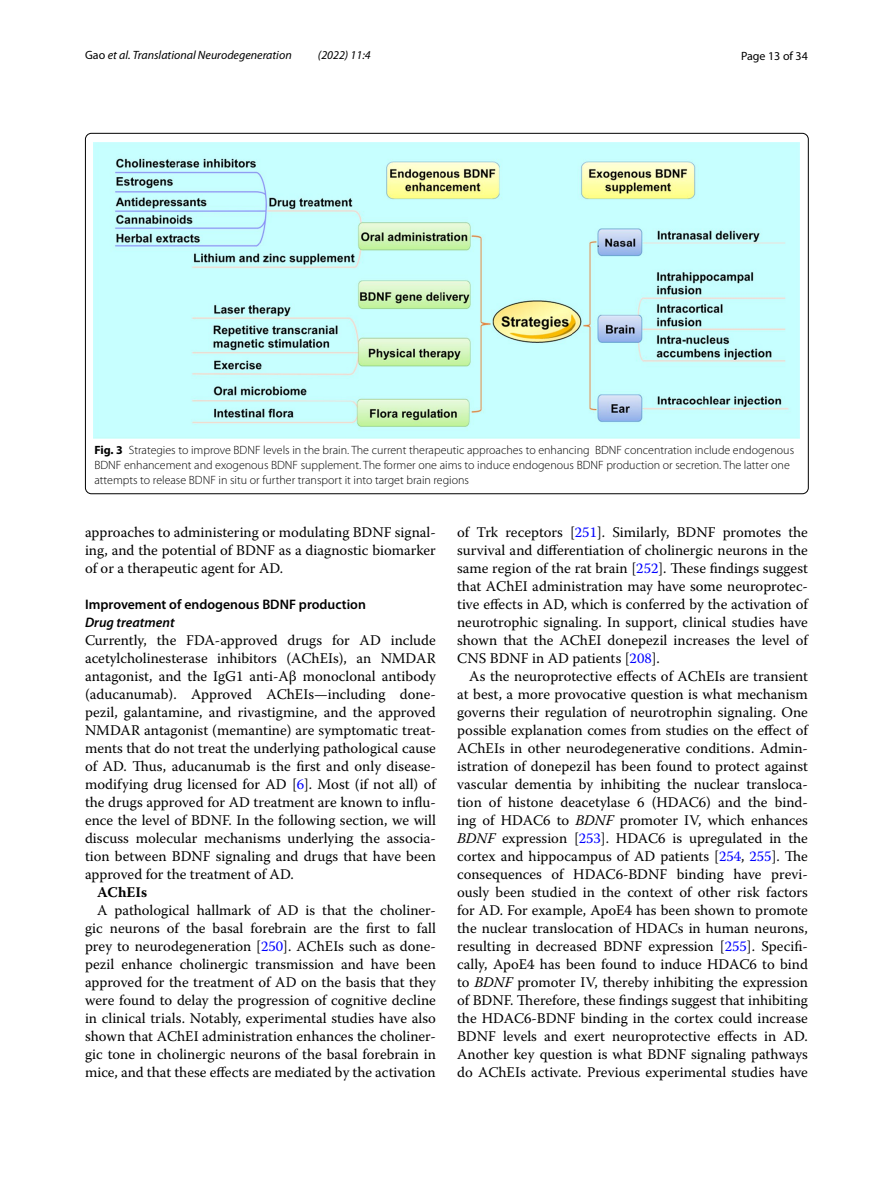
<style>
.page{position:relative;width:893px;height:1187px;background:#fff}
.page>*{position:absolute;margin:0;border:0;box-sizing:border-box;transform-origin:0 0}
.t1{font:14.7px/18px "Warnock Pro";color:#000;text-align:justify}
.t2{font:700 14.7px "Warnock Pro";color:#000}
.t3{font:600 13.8px "Myriad Pro";color:#000}
.t4{font:italic 600 13.8px "Myriad Pro";color:#000}
.t5{font:300 12px/15px "Myriad Pro";color:#000}
.t6{font:italic 12px "Myriad Pro";color:#000}
.t7{font:12px "Myriad Pro";color:#000}
.s1{font-style:normal}
.s2{font-weight:700}
.s3{color:#00f}
.s4{font-style:italic}
</style>
<div class="page">
<img style="left:94px;top:142px;width:706px;height:297px">
<p class="t6" style="left:85px;top:48px;width:208px"><span class="s1">Gao</span> et al. Translational Neurodegeneration</p>
<p class="t6" style="left:318px;top:48px;width:54px">(2022) 11:4</p>
<p class="t7" style="left:741px;top:48px;width:68px">Page 13 of 34</p>
<p class="t5" style="left:94px;top:442px;width:701px"><span class="s2">Fig. 3</span> Strategies to improve BDNF levels in the brain. The current therapeutic approaches to enhancing BDNF concentration include endogenous<br>BDNF enhancement and exogenous BDNF supplement. The former one aims to induce endogenous BDNF production or secretion. The latter one attempts to release BDNF in situ or further transport it into target brain regions</p>
<p class="t1" style="left:85px;top:522px;width:352px">approaches to administering or modulating BDNF signal&shy;ing, and the potential of BDNF as a diagnostic biomarker of or a therapeutic agent for AD.</p>
<p class="t3" style="left:85px;top:595px;width:282px">Improvement of endogenous BDNF production</p>
<p class="t4" style="left:85px;top:613px;width:91px">Drug treatment</p>
<p class="t1" style="left:85px;top:630px;width:352px">Currently, the FDA-approved drugs for AD include acetylcholinesterase inhibitors (AChEIs), an NMDAR antagonist, and the IgG1 anti-Aβ monoclonal antibody (aducanumab). Approved AChEIs—including done&shy;pezil, galantamine, and rivastigmine, and the approved NMDAR antagonist (memantine) are symptomatic treat&shy;ments that do not treat the underlying pathological cause of AD. Thus, aducanumab is the first and only disease&shy;modifying drug licensed for AD [<span class="s3">6</span>]. Most (if not all) of the drugs approved for AD treatment are known to influ&shy;ence the level of BDNF. In the following section, we will discuss molecular mechanisms underlying the associa&shy;tion between BDNF signaling and drugs that have been approved for the treatment of AD.</p>
<p class="t2" style="left:97px;top:883px;width:52px">AChEIs</p>
<p class="t1" style="left:85px;top:900px;width:352px;text-indent:12px">A pathological hallmark of AD is that the choliner&shy;gic neurons of the basal forebrain are the first to fall prey to neurodegeneration [<span class="s3">250</span>]. AChEIs such as done&shy;pezil enhance cholinergic transmission and have been approved for the treatment of AD on the basis that they were found to delay the progression of cognitive decline in clinical trials. Notably, experimental studies have also shown that AChEI administration enhances the choliner&shy;gic tone in cholinergic neurons of the basal forebrain in mice, and that these effects are mediated by the activation</p>
<p class="t1" style="left:457px;top:522px;width:352px">of Trk receptors [<span class="s3">251</span>]. Similarly, BDNF promotes the survival and differentiation of cholinergic neurons in the same region of the rat brain [<span class="s3">252</span>]. These findings suggest that AChEI administration may have some neuroprotec&shy;tive effects in AD, which is conferred by the activation of neurotrophic signaling. In support, clinical studies have shown that the AChEI donepezil increases the level of CNS BDNF in AD patients [<span class="s3">208</span>].</p>
<p class="t1" style="left:457px;top:666px;width:352px;text-indent:12px">As the neuroprotective effects of AChEIs are transient at best, a more provocative question is what mechanism governs their regulation of neurotrophin signaling. One possible explanation comes from studies on the effect of AChEIs in other neurodegenerative conditions. Admin&shy;istration of donepezil has been found to protect against vascular dementia by inhibiting the nuclear transloca&shy;tion of histone deacetylase 6 (HDAC6) and the bind&shy;ing of HDAC6 to <span class="s4">BDNF</span> promoter IV, which enhances <span class="s4">BDNF</span> expression [<span class="s3">253</span>]. HDAC6 is upregulated in the cortex and hippocampus of AD patients [<span class="s3">254</span>, <span class="s3">255</span>]. The consequences of HDAC6-BDNF binding have previ&shy;ously been studied in the context of other risk factors for AD. For example, ApoE4 has been shown to promote the nuclear translocation of HDACs in human neurons, resulting in decreased BDNF expression [<span class="s3">255</span>]. Specifi&shy;cally, ApoE4 has been found to induce HDAC6 to bind to <span class="s4">BDNF</span> promoter IV, thereby inhibiting the expression of BDNF. Therefore, these findings suggest that inhibiting the HDAC6-BDNF binding in the cortex could increase BDNF levels and exert neuroprotective effects in AD.<br>Another key question is what BDNF signaling pathways do AChEIs activate. Previous experimental studies have</p>
</div>
